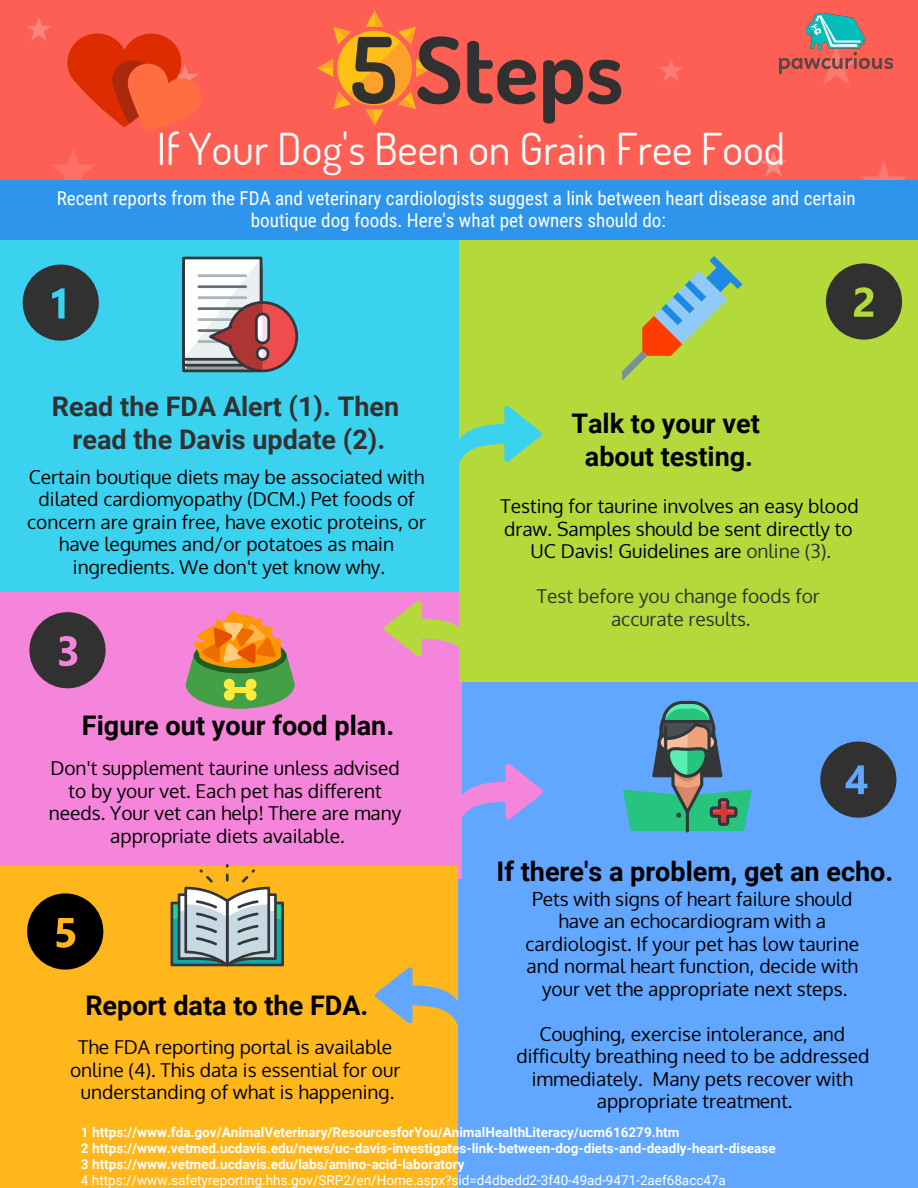
<style>
.page{position:relative;width:918px;height:1188px;background:#fff}
.page>*{position:absolute;margin:0;border:0;box-sizing:border-box;transform-origin:0 0}
.t1{font:700 91.2px "Dosis";color:#313131}
.t2{font:43.8px "Dosis";color:#fff}
.t3{font:700 27px/32.7px "Roboto";color:#000;text-align:center}
.t4{font:700 27px/32.7px "Roboto";color:#313131;text-align:center}
.t5{font:19.2px/22.5px "Oxygen";color:#000;text-align:center}
.t6{font:19.2px/22.5px "Roboto Condensed";color:#fff;text-align:center}
.t7{font:19.2px/22.5px "Oxygen";color:#313131;text-align:center}
.t8{font:700 13.5px/15.8px "Roboto";color:#fff}
.t9{font:13.5px "Roboto";color:#fff}
.s1{color:#313131}
</style>
<div class="page">
<div style="left:457px;top:680px;width:461px;height:508px;background:#61a6ff"></div>
<div style="left:0;top:558px;width:461px;height:321px;background:#f585db"></div>
<div style="left:0;top:0;width:918px;height:240px;background:#fe5f55"></div>
<div style="left:0;top:232px;width:464px;height:360px;background:#3bd2ef"></div>
<div style="left:459px;top:236px;width:459px;height:446px;background:#b4d93b"></div>
<svg style="left:823px;top:73px;width:27px;height:12px"></svg>
<div style="left:0;top:866px;width:458px;height:322px;background:#ffb71c"></div>
<svg style="left:317px;top:11px;width:115px;height:114px"></svg>
<svg style="left:51px;top:149px;width:44px;height:31px"></svg>
<svg style="left:760px;top:151px;width:27px;height:25px"></svg>
<svg style="left:659px;top:59px;width:24px;height:22px"></svg>
<svg style="left:23px;top:265px;width:76px;height:76px"></svg>
<svg style="left:29px;top:612px;width:77px;height:76px"></svg>
<svg style="left:27px;top:893px;width:76px;height:77px"></svg>
<svg style="left:459px;top:406px;width:83px;height:58px"></svg>
<svg style="left:384px;top:600px;width:75px;height:57px"></svg>
<svg style="left:461px;top:764px;width:82px;height:79px"></svg>
<svg style="left:375px;top:967px;width:83px;height:59px"></svg>
<svg style="left:862px;top:161px;width:44px;height:19px"></svg>
<svg style="left:27px;top:17px;width:24px;height:23px"></svg>
<svg style="left:826px;top:263px;width:76px;height:77px"></svg>
<svg style="left:820px;top:742px;width:76px;height:76px"></svg>
<svg style="left:67px;top:34px;width:134px;height:97px"></svg>
<svg style="left:171px;top:864px;width:113px;height:102px"></svg>
<div style="left:182px;top:257px;width:80px;height:104px;border:3px solid #33363a"></div>
<svg style="left:184px;top:258px;width:114px;height:114px;background:#ada5ab"></svg>
<div style="left:256px;top:346px;width:13px;height:15px;border:3px solid #33363a;border-radius:5px"></div>
<svg style="left:622px;top:256px;width:120px;height:125px"></svg>
<svg style="left:623px;top:701px;width:129px;height:130px"></svg>
<svg style="left:186px;top:611px;width:109px;height:98px"></svg>
<div style="left:0;top:180px;width:918px;height:60px;background:#2d95ec"></div>
<img style="left:780px;top:14px;width:112px;height:59px">
<h1 class="t1" style="left:351px;top:11px;width:274px">5 Steps</h1>
<h2 class="t2" style="left:157px;top:121px;width:630px">If Your Dog's Been on Grain Free Food</h2>
<p class="t6" style="left:57px;top:186px;width:801px">Recent reports from the FDA and veterinary cardiologists suggest a link between heart disease and certain boutique dog foods. Here's what pet owners should do:</p>
<h3 class="t4" style="left:52px;top:389px;width:349px">Read the FDA Alert (1). Then read the Davis update (2).</h3>
<p class="t5" style="left:27px;top:466px;width:400px">Certain boutique diets may be associated with dilated cardiomyopathy (DCM.) Pet foods of concern are grain free, have exotic proteins, or have legumes and/or potatoes as main ingredients. We don't yet know why.</p>
<h3 class="t3" style="left:82px;top:708px;width:314px">Figure out your food plan.</h3>
<p class="t5" style="left:49px;top:757px;width:354px">Don't supplement taurine unless advised to by your vet. Each pet has different needs. Your vet can help! There are many appropriate diets available.</p>
<h3 class="t3" style="left:85px;top:988px;width:285px">Report data to the FDA.</h3>
<p class="t5" style="left:70px;top:1036px;width:332px">The FDA reporting portal is available online (4). This data is essential for our understanding of what is happening.</p>
<h3 class="t3" style="left:571px;top:406px;width:190px">Talk to your vet about testing.</h3>
<p class="t5" style="left:501px;top:495px;width:360px">Testing for taurine involves an easy blood draw. Samples should be sent directly to<br>UC Davis! Guidelines are <span class="s1">online (3).</span></p>
<p class="t7" style="left:537px;top:585px;width:284px">Test before you change foods for accurate results.</p>
<h3 class="t3" style="left:497px;top:854px;width:398px">If there's a problem, get an echo.</h3>
<p class="t5" style="left:526px;top:888px;width:335px">Pets with signs of heart failure should have an echocardiogram with a cardiologist. If your pet has low taurine and normal heart function, decide with your vet the appropriate next steps.</p>
<p class="t5" style="left:516px;top:1023px;width:355px">Coughing, exercise intolerance, and difficulty breathing need to be addressed immediately. Many pets recover with appropriate treatment.</p>
<p class="t8" style="left:81px;top:1124px;width:696px">1 https://www.fda.gov/AnimalVeterinary/ResourcesforYou/AnimalHealthLiteracy/ucm616279.htm<br>2 https://www.vetmed.ucdavis.edu/news/uc-davis-investigates-link-between-dog-diets-and-deadly-heart-disease<br>3 https://www.vetmed.ucdavis.edu/labs/amino-acid-laboratory</p>
<p class="t9" style="left:81px;top:1170px;width:646px">4 https://www.safetyreporting.hhs.gov/SRP2/en/Home.aspx?sid=d4dbedd2-3f40-49ad-9471-2aef68acc47a</p>
</div>
